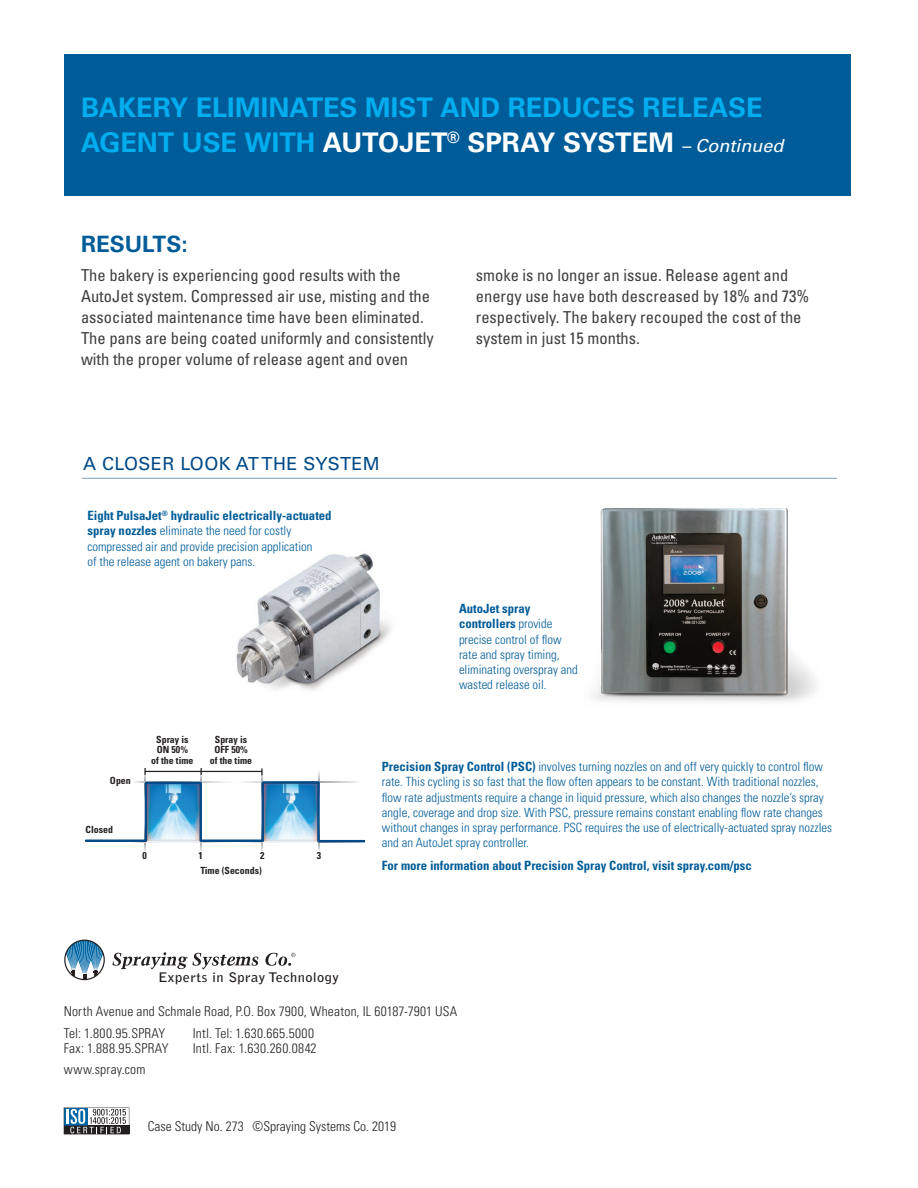
<style>
.page{position:relative;width:918px;height:1188px;background:#fff}
.page>*{position:absolute;margin:0;border:0;box-sizing:border-box;transform-origin:0 0}
.headline{font:700 27px/34.5px "Univers LT Std";color:#00aeef}
.Paragraph_title{font:700 22.5px "Univers LT Std";color:#005c98}
.Closer_Look{font:18px "Univers LT Std";letter-spacing:.025em;color:#004a87}
.body{font:condensed 16.5px/21px "Univers LT Std";color:#3e3e3f}
.t1{font:300 condensed 13.5px "Univers";letter-spacing:.02em;color:#231f20}
.t2{font:300 condensed 13.5px "Univers LT Std";color:#231f20}
.t3{font:700 13.2px "Bell Gothic";letter-spacing:.025em;color:#231f20;scale:1.1 1}
.t4{font:300 condensed 12.75px/15.3px "Univers LT Std";color:#005c98}
.t5{font:700 condensed 12.75px "Univers LT Std";color:#005c98}
.t6{font:700 condensed 9.9px/10.6px "Univers LT Std";color:#231f20;text-align:center}
.s1{color:#fff}
.s2{font-weight:400;font-style:italic;font-size:18px;color:#fff}
.s3{font-weight:700}
</style>
<div class="page">
<img style="left:236px;top:553px;width:156px;height:137px">
<svg style="left:64px;top:940px;width:41px;height:40px"></svg>
<svg style="left:112px;top:952px;width:146px;height:17px"></svg>
<svg style="left:265px;top:953px;width:31px;height:13px"></svg>
<svg style="left:64px;top:1107px;width:65px;height:27px"></svg>
<div style="left:64px;top:54px;width:786px;height:141px;background:#005c98"></div>
<hr style="left:82px;top:478px;width:755px;height:1px;background:#769fc2">
<svg style="left:84px;top:768px;width:281px;height:76px"></svg>
<img style="left:531px;top:477px;width:306px;height:225px">
<p class="headline" style="left:81px;top:91px;width:704px">BAKERY ELIMINATES MIST AND REDUCES RELEASE<br>AGENT USE WITH <span class="s1">AUTOJET</span><sup>®</sup> <span class="s1">SPRAY SYSTEM</span> <span class="s2">– Continued</span></p>
<p class="Paragraph_title" style="left:81px;top:231px;width:108px">RESULTS:</p>
<p class="body" style="left:81px;top:265px;width:354px">The bakery is experiencing good results with the AutoJet system. Compressed air use, misting and the associated maintenance time have been eliminated.<br>The pans are being coated uniformly and consistently with the proper volume of release agent and oven</p>
<p class="body" style="left:476px;top:265px;width:335px">smoke is no longer an issue. Release agent and energy use have both descreased by 18% and 73% respectively. The bakery recouped the cost of the system in just 15 months.</p>
<p class="Closer_Look" style="left:83px;top:453px;width:298px">A CLOSER LOOK AT THE SYSTEM</p>
<p class="t4" style="left:87px;top:508px;width:246px"><span class="s3">Eight PulsaJet</span><sup>®</sup> <span class="s3">hydraulic electrically-actuated spray nozzles</span> eliminate the need for costly compressed air and provide precision application<br>of the release agent on bakery pans.</p>
<p class="t6" style="left:110px;top:775px;width:22px">Open</p>
<p class="t6" style="left:151px;top:734px;width:44px">Spray is<br>ON 50%<br>of the time</p>
<p class="t6" style="left:210px;top:734px;width:44px">Spray is<br>OFF 50% of the time</p>
<p class="t6" style="left:86px;top:824px;width:29px">Closed</p>
<p class="t6" style="left:142px;top:850px;width:6px">0</p>
<p class="t6" style="left:199px;top:850px;width:6px">1</p>
<p class="t6" style="left:260px;top:850px;width:6px">2</p>
<p class="t6" style="left:317px;top:850px;width:6px">3</p>
<p class="t6" style="left:200px;top:865px;width:63px">Time (Seconds)</p>
<p class="t4" style="left:459px;top:601px;width:120px"><span class="s3">AutoJet spray controllers</span> provide precise control of flow rate and spray timing, eliminating overspray and wasted release oil.</p>
<p class="t4" style="left:382px;top:759px;width:452px"><span class="s3">Precision Spray Control (PSC)</span> involves turning nozzles on and off very quickly to control flow rate. This cycling is so fast that the flow often appears to be constant. With traditional nozzles, flow rate adjustments require a change in liquid pressure, which also changes the nozzle’s spray angle, coverage and drop size. With PSC, pressure remains constant enabling flow rate changes without changes in spray performance. PSC requires the use of electrically-actuated spray nozzles and an AutoJet spray controller.</p>
<p class="t5" style="left:382px;top:857px;width:371px">For more information about Precision Spray Control, visit spray.com/psc</p>
<p class="t3" style="left:158px;top:970px;width:166px">Experts in Spray Technology</p>
<p class="t1" style="left:64px;top:1003px;width:395px">North Avenue and Schmale Road, P.O. Box 7900, Wheaton, IL 60187-7901 USA</p>
<p class="t1" style="left:64px;top:1025px;width:103px">Tel: 1.800.95.SPRAY</p>
<p class="t1" style="left:193px;top:1025px;width:123px">Intl. Tel: 1.630.665.5000</p>
<p class="t1" style="left:64px;top:1040px;width:106px">Fax: 1.888.95.SPRAY</p>
<p class="t1" style="left:193px;top:1040px;width:125px">Intl. Fax: 1.630.260.0842</p>
<p class="t1" style="left:64px;top:1061px;width:83px">www.spray.com</p>
<p class="t2" style="left:148px;top:1119px;width:250px">Case Study No. 273 ©Spraying Systems Co. 2019</p>
</div>
